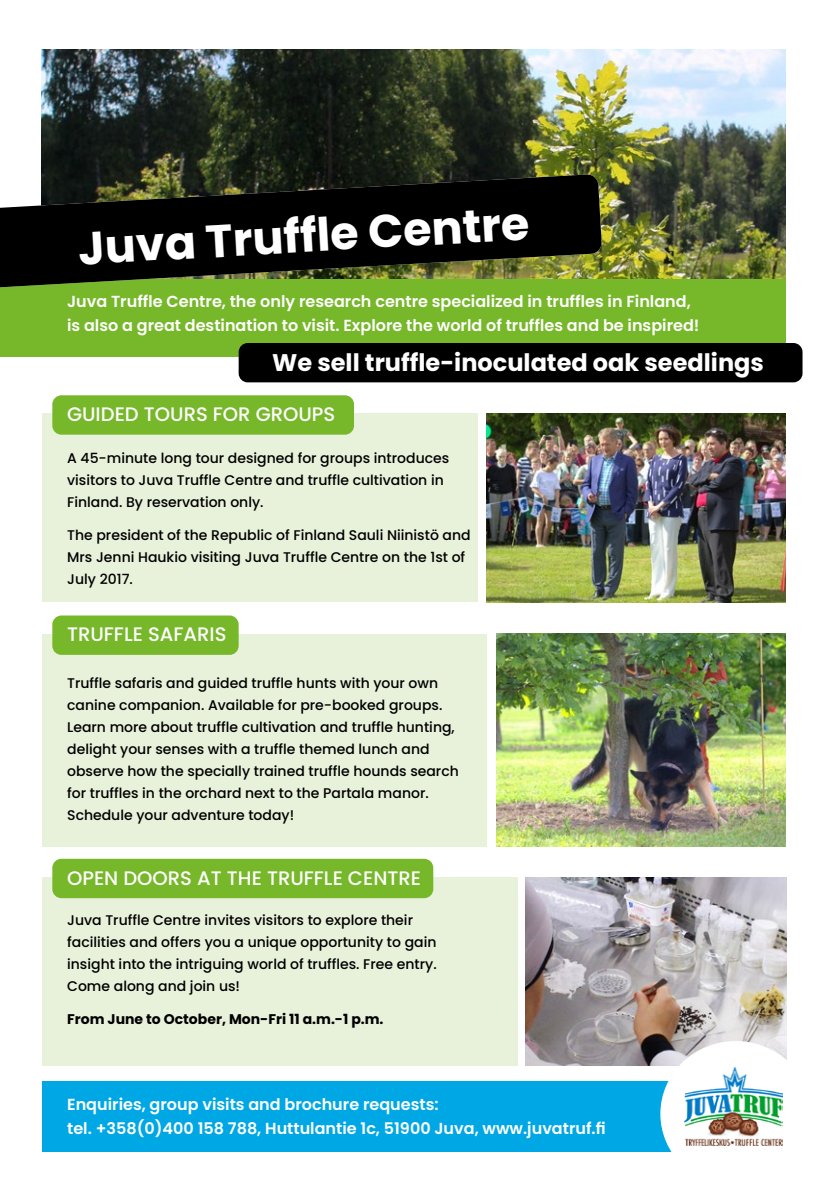
<style>
.page{position:relative;width:840px;height:1191px;background:#fff}
.page>*{position:absolute;margin:0;border:0;box-sizing:border-box;transform-origin:0 0}
.t1{font:700 46px "Poppins";color:#fff}
.t2{font:700 24px "Poppins";color:#fff}
.t3{font:500 19.6px "Poppins";color:#fff}
.t4{font:600 16px/24px "Poppins";color:#fff}
.t5{font:500 14px/22px "Poppins";color:#000}
.t6{font:700 14px "Poppins";color:#000}
</style>
<div class="page">
<img style="left:42px;top:49px;width:743px;height:230px">
<div style="left:42px;top:1081px;width:744px;height:70px;background:#00a7e5"></div>
<img style="left:486px;top:413px;width:299px;height:189px">
<div style="left:42px;top:413px;width:435px;height:189px;background:#e8f1da"></div>
<div style="left:42px;top:634px;width:444px;height:212px;background:#e8f1da"></div>
<img style="left:496px;top:634px;width:289px;height:212px">
<div style="left:42px;top:877px;width:475px;height:189px;background:#e8f1da"></div>
<img style="left:525px;top:877px;width:261px;height:188px">
<div style="left:660px;top:1041px;width:150px;height:145px;background:#fff;border-radius:50%"></div>
<img style="left:684px;top:1066px;width:97px;height:79px">
<div style="left:0;top:279px;width:785px;height:78px;background:#76b82a"></div>
<div style="left:52px;top:615px;width:186px;height:40px;background:#76b82a;border-radius:9px"></div>
<div style="left:52px;top:858px;width:381px;height:40px;background:#76b82a;border-radius:9px"></div>
<div style="left:52px;top:395px;width:302px;height:40px;background:#76b82a;border-radius:9px"></div>
<div style="left:238px;top:343px;width:564px;height:39px;background:#000;border-radius:9px"></div>
<svg style="left:0;top:174px;width:601px;height:114px;background:#1d2310"></svg>
<h1 class="t1" style="left:77px;top:221px;width:453px;rotate:-3deg">Juva Truffl e Centre</h1>
<p class="t4" style="left:67px;top:289px;width:633px">Juva Truffle Centre, the only research centre specialized in truffles in Finland, is also a great destination to visit. Explore the world of truffles and be inspired!</p>
<h2 class="t2" style="left:272px;top:349px;width:493px">We sell truffle-inoculated oak seedlings</h2>
<h3 class="t3" style="left:67px;top:403px;width:270px">GUIDED TOURS FOR GROUPS</h3>
<p class="t5" style="left:67px;top:447px;width:383px">A 45-minute long tour designed for groups introduces visitors to Juva Truffle Centre and truffle cultivation in<br>Finland. By reservation only.</p>
<p class="t5" style="left:67px;top:524px;width:405px">The president of the Republic of Finland Sauli Niinistö and<br>Mrs Jenni Haukio visiting Juva Truffle Centre on the 1st of<br>July 2017.</p>
<h3 class="t3" style="left:67px;top:623px;width:161px">TRUFFLE SAFARIS</h3>
<p class="t5" style="left:67px;top:672px;width:393px">Truffle safaris and guided truffle hunts with your own canine companion. Available for pre-booked groups.<br>Learn more about truffle cultivation and truffle hunting, delight your senses with a truffle themed lunch and observe how the specially trained truffle hounds search for truffles in the orchard next to the Partala manor.<br>Schedule your adventure today!</p>
<h3 class="t3" style="left:67px;top:866px;width:355px">OPEN DOORS AT THE TRUFFLE CENTRE</h3>
<p class="t5" style="left:67px;top:909px;width:371px">Juva Truffle Centre invites visitors to explore their facilities and offers you a unique opportunity to gain insight into the intriguing world of truffles. Free entry.<br>Come along and join us!</p>
<p class="t6" style="left:67px;top:1011px;width:318px">From June to October, Mon-Fri 11 a.m.-1 p.m.</p>
<p class="t4" style="left:67px;top:1092px;width:539px">Enquiries, group visits and brochure requests:<br>tel. +358(0)400 158 788, Huttulantie 1c, 51900 Juva, www.juvatruf.fi</p>
</div>
